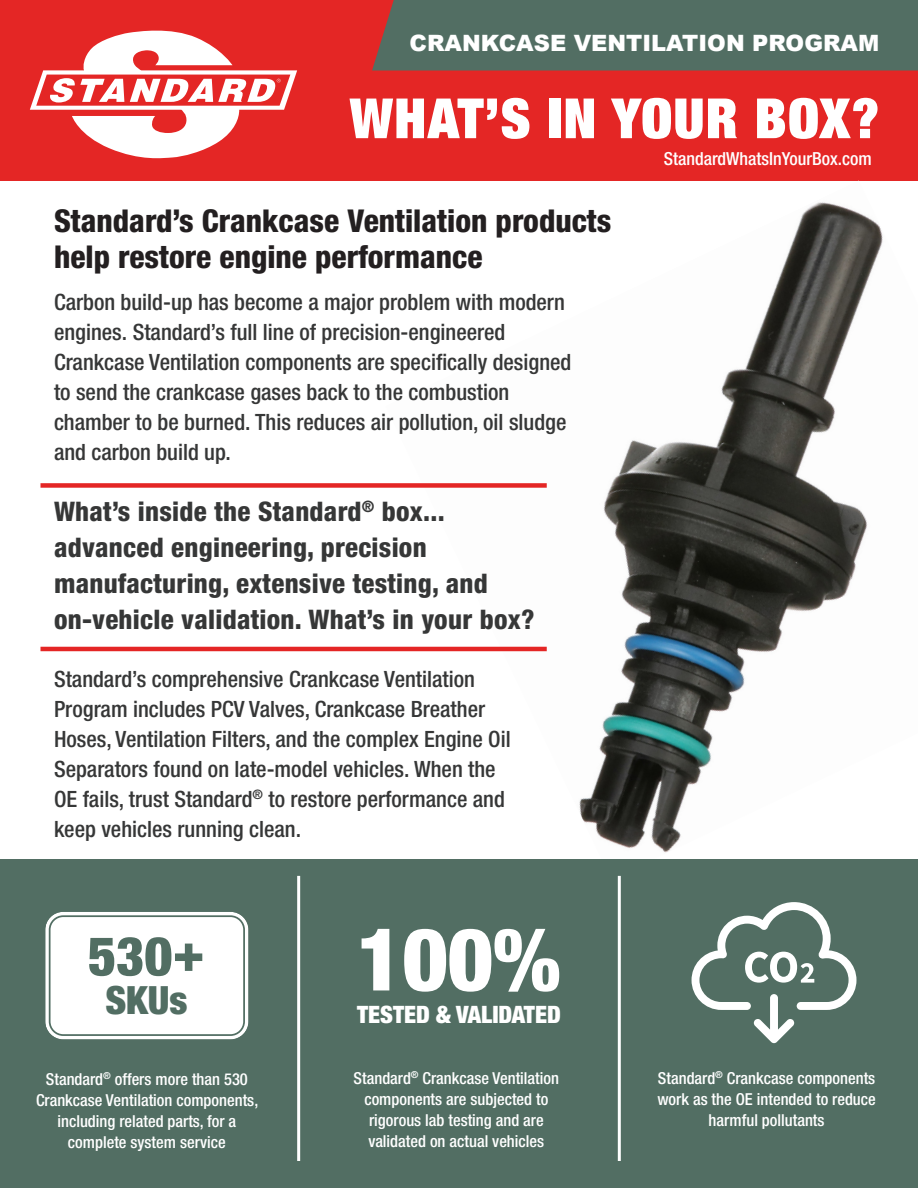
<style>
.page{position:relative;width:918px;height:1188px;background:#fff}
.page>*{position:absolute;margin:0;border:0;box-sizing:border-box;transform-origin:0 0}
.t1{font:900 condensed 87px "Helvetica Neue LT Pro";color:#fff}
.t2{font:900 condensed 55.5px "Helvetica Neue LT Std";letter-spacing:.025em;color:#fff}
.t3{font:900 condensed 54px "Helvetica Neue LT Pro";color:#526e63}
.t4{font:900 condensed 39px "Helvetica Neue LT Pro";color:#526e63}
.t5{font:800 condensed 31.5px/36px "Helvetica Neue LT Std";color:#231f20}
.Header_with_Red_Lines{font:800 condensed 27px/36px "Helvetica Neue LT Std";letter-spacing:.01em;color:#363737}
.t6{font:900 condensed 24px "Helvetica Neue LT Pro";color:#fff}
.t7{font:500 condensed 22.5px/30px "Helvetica Neue LT Std";color:#363737}
.t8{font:900 22.5px "Arial";color:#fff}
.t9{font:500 condensed 18px "Helvetica Neue LT Pro";color:#fff}
.t10{font:500 condensed 16.5px/21px "Helvetica Neue LT Std";color:#fff;text-align:center}
</style>
<div class="page">
<div style="left:0;top:0;width:918px;height:181px;background:#e42625"></div>
<img style="left:386px;top:202px;width:497px;height:651px">
<svg style="left:30px;top:30px;width:267px;height:129px"></svg>
<div style="left:372px;top:0;width:546px;height:70px;background:#526e63"></div>
<div style="left:40px;top:483px;width:507px;height:5px;background:#e42625"></div>
<hr style="left:40px;top:647px;width:507px;height:4px;background:#e42625">
<div style="left:0;top:859px;width:918px;height:329px;background:#526e63"></div>
<hr style="left:297px;top:876px;width:3px;height:285px;background:#fff">
<hr style="left:618px;top:876px;width:3px;height:285px;background:#fff">
<div style="left:45px;top:912px;width:203px;height:127px;background:#fff;border-radius:18px"></div>
<div style="left:40px;top:907px;width:214px;height:138px;border:5px solid #526e63;border-radius:21px"></div>
<div style="left:49px;top:915px;width:196px;height:121px;border:2px solid #526e63;border-radius:14px"></div>
<svg style="left:692px;top:902px;width:165px;height:141px"></svg>
<p class="t8" style="left:410px;top:27px;width:471px">CRANKCASE VENTILATION PROGRAM</p>
<p class="t2" style="left:350px;top:83px;width:531px">WHAT’S IN YOUR BOX?</p>
<p class="t5" style="left:54px;top:202px;width:559px">Standard’s Crankcase Ventilation products help restore engine performance</p>
<p class="t7" style="left:54px;top:287px;width:519px">Carbon build-up has become a major problem with modern engines. Standard’s full line of precision-engineered Crankcase Ventilation components are specifically designed to send the crankcase gases back to the combustion chamber to be burned. This reduces air pollution, oil sludge and carbon build up.</p>
<p class="Header_with_Red_Lines" style="left:54px;top:493px;width:482px">What’s inside the Standard<sup>®</sup> box... advanced engineering, precision manufacturing, extensive testing, and on-vehicle validation. What’s in your box?</p>
<p class="t7" style="left:54px;top:663px;width:458px">Standard’s comprehensive Crankcase Ventilation Program includes PCV Valves, Crankcase Breather Hoses, Ventilation Filters, and the complex Engine Oil Separators found on late-model vehicles. When the OE fails, trust Standard<sup>®</sup> to restore performance and keep vehicles running clean.</p>
<p class="t3" style="left:88px;top:923px;width:118px">530+</p>
<p class="t4" style="left:105px;top:977px;width:84px">SKUs</p>
<p class="t10" style="left:36px;top:1068px;width:224px">Standard<sup>®</sup> offers more than 530<br>Crankcase Ventilation components, including related parts, for a complete system service</p>
<p class="t1" style="left:357px;top:906px;width:205px">100%</p>
<p class="t6" style="left:357px;top:1000px;width:205px">TESTED &amp; VALIDATED</p>
<p class="t10" style="left:354px;top:1067px;width:207px">Standard<sup>®</sup> Crankcase Ventilation components are subjected to rigorous lab testing and are validated on actual vehicles</p>
<p class="t9" style="left:664px;top:148px;width:210px">StandardWhatsInYourBox.com</p>
<p class="t10" style="left:657px;top:1067px;width:220px">Standard<sup>®</sup> Crankcase components work as the OE intended to reduce harmful pollutants</p>
</div>
